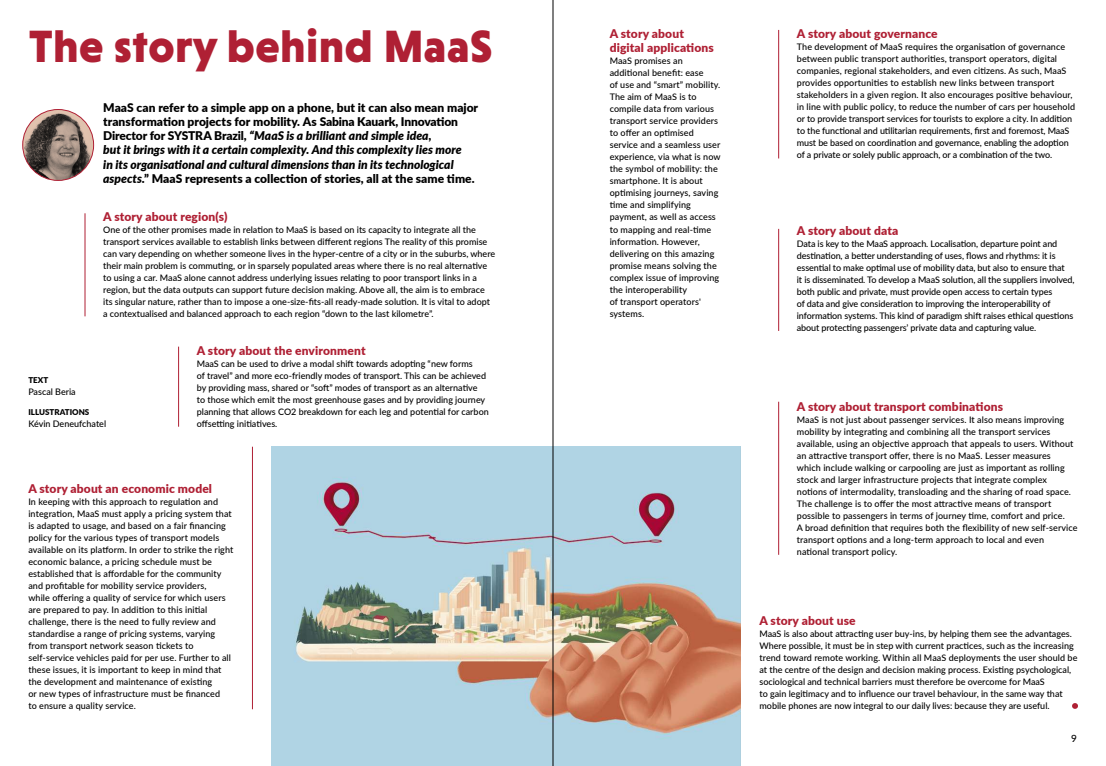
<style>
.page{position:relative;width:1106px;height:766px;background:#fff}
.page>*{position:absolute;margin:0;border:0;box-sizing:border-box;transform-origin:0 0}
.t1{font:900 46px "Niveau Grotesk";letter-spacing:.01em;color:#af2034}
.t2{font:900 12px/14px "Lato";color:#000}
.t3{font:900 12px/14px "Lato";letter-spacing:.01em;color:#af2034}
.t4{font:500 10px "Lato";color:#000}
.t5{font:500 9px/12px "Lato";color:#000}
.t6{font:900 8px "Lato";color:#000}
.s1{font-style:italic}
</style>
<div class="page">
<img style="left:272px;top:446px;width:468px;height:319px">
<hr style="left:252px;top:446px;width:1px;height:263px;background:#af2034">
<hr style="left:778px;top:401px;width:1px;height:153px;background:#af2034">
<hr style="left:778px;top:30px;width:1px;height:128px;background:#af2034">
<hr style="left:778px;top:229px;width:1px;height:102px;background:#af2034">
<hr style="left:84px;top:213px;width:1px;height:103px;background:#af2034">
<hr style="left:178px;top:346px;width:1px;height:80px;background:#af2034">
<svg style="left:1072px;top:703px;width:6px;height:5px"></svg>
<img style="left:23px;top:109px;width:71px;height:71px">
<div style="left:22px;top:109px;width:72px;height:72px;border:1px solid #af2034;border-radius:50%"></div>
<hr style="left:553px;top:0;width:1px;height:765px;background:#000">
<h1 class="t1" style="left:28px;top:20px;width:466px">The story behind MaaS</h1>
<p class="t2" style="left:103px;top:100px;width:376px">MaaS can refer to a simple app on a phone, but it can also mean major transformation projects for mobility. As Sabina Kauark, Innovation Director for SYSTRA Brazil, <span class="s1">“MaaS is a brilliant and simple idea,<br>but it brings with it a certain complexity. And this complexity lies more<br>in its organisational and cultural dimensions than in its technological aspects</span>.” MaaS represents a collection of stories, all at the same time.</p>
<h2 class="t3" style="left:103px;top:208px;width:126px">A story about region(s)</h2>
<p class="t5" style="left:103px;top:223px;width:393px">One of the other promises made in relation to MaaS is based on its capacity to integrate all the transport services available to establish links between different regions The reality of this promise can vary depending on whether someone lives in the hyper-centre of a city or in the suburbs, where their main problem is commuting, or in sparsely populated areas where there is no real alternative to using a car. MaaS alone cannot address underlying issues relating to poor transport links in a region, but the data outputs can support future decision making. Above all, the aim is to embrace its singular nature, rather than to impose a one-size-fits-all ready-made solution. It is vital to adopt a contextualised and balanced approach to each region “down to the last kilometre”.</p>
<p class="t6" style="left:28px;top:373px;width:21px">TEXT</p>
<p class="t5" style="left:28px;top:385px;width:49px">Pascal Beria</p>
<p class="t6" style="left:28px;top:405px;width:62px">ILLUSTRATIONS</p>
<p class="t5" style="left:28px;top:417px;width:79px">Kévin Deneufchatel</p>
<h2 class="t3" style="left:197px;top:342px;width:170px">A story about the environment</h2>
<p class="t5" style="left:197px;top:357px;width:293px">MaaS can be used to drive a modal shift towards adopting “new forms<br>of travel” and more eco-friendly modes of transport. This can be achieved by providing mass, shared or “soft” modes of transport as an alternative<br>to those which emit the most greenhouse gases and by providing journey planning that allows CO2 breakdown for each leg and potential for carbon offsetting initiatives.</p>
<h2 class="t3" style="left:28px;top:480px;width:185px">A story about an economic model</h2>
<p class="t5" style="left:28px;top:495px;width:206px">In keeping with this approach to regulation and integration, MaaS must apply a pricing system that is adapted to usage, and based on a fair financing policy for the various types of transport models available on its platform. In order to strike the right economic balance, a pricing schedule must be established that is affordable for the community and profitable for mobility service providers,<br>while offering a quality of service for which users are prepared to pay. In addition to this initial challenge, there is the need to fully review and standardise a range of pricing systems, varying from transport network season tickets to self-service vehicles paid for per use. Further to all these issues, it is important to keep in mind that the development and maintenance of existing<br>or new types of infrastructure must be financed<br>to ensure a quality service.</p>
<h2 class="t3" style="left:609px;top:26px;width:106px">A story about digital applications</h2>
<p class="t5" style="left:609px;top:55px;width:112px">MaaS promises an additional benefit: ease<br>of use and “smart” mobility.<br>The aim of MaaS is to compile data from various transport service providers to offer an optimised service and a seamless user experience, via what is now the symbol of mobility: the smartphone. It is about optimising journeys, saving time and simplifying payment, as well as access to mapping and real-time information. However, delivering on this amazing promise means solving the complex issue of improving the interoperability<br>of transport operators' systems.</p>
<h2 class="t3" style="left:797px;top:26px;width:142px">A story about governance</h2>
<p class="t5" style="left:797px;top:41px;width:280px">The development of MaaS requires the organisation of governance between public transport authorities, transport operators, digital companies, regional stakeholders, and even citizens. As such, MaaS provides opportunities to establish new links between transport stakeholders in a given region. It also encourages positive behaviour, in line with public policy, to reduce the number of cars per household or to provide transport services for tourists to explore a city. In addition to the functional and utilitarian requirements, first and foremost, MaaS must be based on coordination and governance, enabling the adoption of a private or solely public approach, or a combination of the two.</p>
<h2 class="t3" style="left:797px;top:222px;width:103px">A story about data</h2>
<p class="t5" style="left:797px;top:237px;width:279px">Data is key to the MaaS approach. Localisation, departure point and destination, a better understanding of uses, flows and rhythms: it is essential to make optimal use of mobility data, but also to ensure that<br>it is disseminated. To develop a MaaS solution, all the suppliers involved, both public and private, must provide open access to certain types<br>of data and give consideration to improving the interoperability of information systems. This kind of paradigm shift raises ethical questions about protecting passengers’ private data and capturing value.</p>
<h2 class="t3" style="left:797px;top:398px;width:208px">A story about transport combinations</h2>
<p class="t5" style="left:797px;top:413px;width:282px">MaaS is not just about passenger services. It also means improving mobility by integrating and combining all the transport services available, using an objective approach that appeals to users. Without an attractive transport offer, there is no MaaS. Lesser measures<br>which include walking or carpooling are just as important as rolling stock and larger infrastructure projects that integrate complex notions of intermodality, transloading and the sharing of road space.<br>The challenge is to offer the most attractive means of transport possible to passengers in terms of journey time, comfort and price.<br>A broad definition that requires both the flexibility of new self-service transport options and a long-term approach to local and even national transport policy.</p>
<h2 class="t3" style="left:759px;top:612px;width:98px">A story about use</h2>
<p class="t5" style="left:759px;top:627px;width:319px">MaaS is also about attracting user buy-ins, by helping them see the advantages.<br>Where possible, it must be in step with current practices, such as the increasing trend toward remote working. Within all MaaS deployments the user should be at the centre of the design and decision making process. Existing psychological, sociological and technical barriers must therefore be overcome for MaaS<br>to gain legitimacy and to influence our travel behaviour, in the same way that mobile phones are now integral to our daily lives: because they are useful.</p>
<p class="t4" style="left:1071px;top:730px;width:7px">9</p>
</div>
